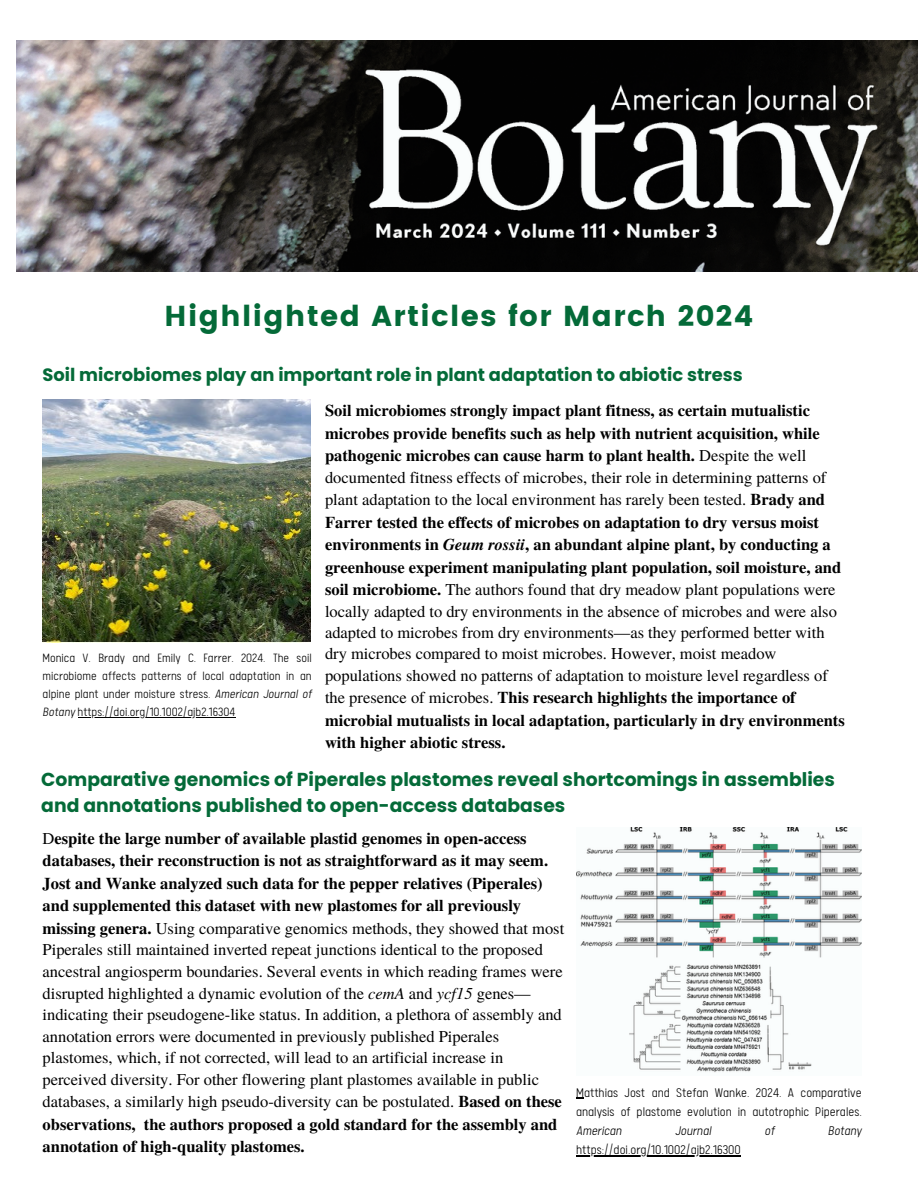
<style>
.page{position:relative;width:918px;height:1188px;background:#fff}
.page>*{position:absolute;margin:0;border:0;box-sizing:border-box;transform-origin:0 0}
.t1{font:28.8px "Poppins";letter-spacing:.05em;color:#046a38}
.t2{font:700 18.75px/25.8px "Poppins";color:#046a38}
.t3{font:700 17.85px "Poppins";color:#046a38}
.t4{font:700 16.5px/22.2px "Te X Gyre Termes";color:#000}
.t5{font:16.5px/22px "Te X Gyre Termes";color:#000}
.t6{font:300 14.1px/19.2px "Calps Sans";color:#000;text-align:justify}
.t7{font:italic 300 14.1px "Calps Sans";color:#000}
.t8{font:300 13.5px/18px "Calps Sans";color:#000;text-align:justify}
.s1{font-style:italic}
.s2{font-weight:400}
.s3{font-weight:700}
</style>
<div class="page">
<img style="left:43px;top:400px;width:267px;height:243px">
<img style="left:17px;top:41px;width:901px;height:230px">
<img style="left:576px;top:828px;width:286px;height:245px">
<hr style="left:78px;top:717px;width:157px;height:1px;background:#000">
<hr style="left:576px;top:1155px;width:165px;height:1px;background:#000">
<h3 class="t1" style="left:165px;top:299px;width:590px">Highlighted Articles for March 2024</h3>
<p class="t3" style="left:43px;top:363px;width:702px">Soil microbiomes play an important role in plant adaptation to abiotic stress</p>
<h2 class="t8" style="left:43px;top:651px;width:271px">Monica V. Brady and Emily C. Farrer. 2024. The soil microbiome affects patterns of local adaptation in an alpine plant under moisture stress<span class="s1">. American Journal of Botany</span> https://doi.org/10.1002/ajb2.16304</h2>
<p class="t4" style="left:325px;top:399px;width:521px">Soil microbiomes strongly impact plant fitness, as certain mutualistic microbes provide benefits such as help with nutrient acquisition, while pathogenic microbes can cause harm to plant health. <span class="s2">Despite the well documented fitness effects of microbes, their role in determining patterns of plant adaptation to the local environment has rarely been tested.</span> Brady and Farrer tested the effects of microbes on adaptation to dry versus moist environments in <span class="s1">Geum rossii</span>, an abundant alpine plant, by conducting a greenhouse experiment manipulating plant population, soil moisture, and soil microbiome. <span class="s2">The authors found that dry meadow plant populations were locally adapted to dry environments in the absence of microbes and were also adapted to microbes from dry environments—as they performed better with dry microbes compared to moist microbes. However, moist meadow populations showed no patterns of adaptation to moisture level regardless of the presence of microbes.</span> This research highlights the importance of microbial mutualists in local adaptation, particularly in dry environments with higher abiotic stress.</p>
<p class="t2" style="left:41px;top:766px;width:795px">Comparative genomics of Piperales plastomes reveal shortcomings in assemblies and annotations published to open-access databases</p>
<p class="t5" style="left:43px;top:826px;width:523px">D<span class="s3">espite the large number of available plastid genomes in open-access databases, their reconstruction is not as straightforward as it may seem.<br>Jost and Wanke analyzed such data for the pepper relatives (Piperales) and supplemented this dataset with new plastomes for all previously missing genera.</span> Using comparative genomics methods, they showed that most Piperales still maintained inverted repeat junctions identical to the proposed ancestral angiosperm boundaries. Several events in which reading frames were disrupted highlighted a dynamic evolution of the <span class="s1">cemA</span> and <span class="s1">ycf15</span> genes— indicating their pseudogene-like status. In addition, a plethora of assembly and annotation errors were documented in previously published Piperales plastomes, which, if not corrected, will lead to an artificial increase in perceived diversity. For other flowering plant plastomes available in public databases, a similarly high pseudo-diversity can be postulated. <span class="s3">Based on these observations, the authors proposed a gold standard for the assembly and annotation of high-quality plastomes.</span></p>
<p class="t6" style="left:576px;top:1085px;width:287px">Matthias Jost and Stefan Wanke. 2024. A comparative analysis of plastome evolution in autotrophic Piperales<span class="s1">.<br>American</span></p>
<p class="t7" style="left:675px;top:1125px;width:38px">Journal</p>
<p class="t7" style="left:765px;top:1125px;width:11px">of</p>
<p class="t7" style="left:828px;top:1125px;width:35px">Botany</p>
<p class="t6" style="left:576px;top:1142px;width:166px">https://doi.org/10.1002/ajb2.16300</p>
</div>
